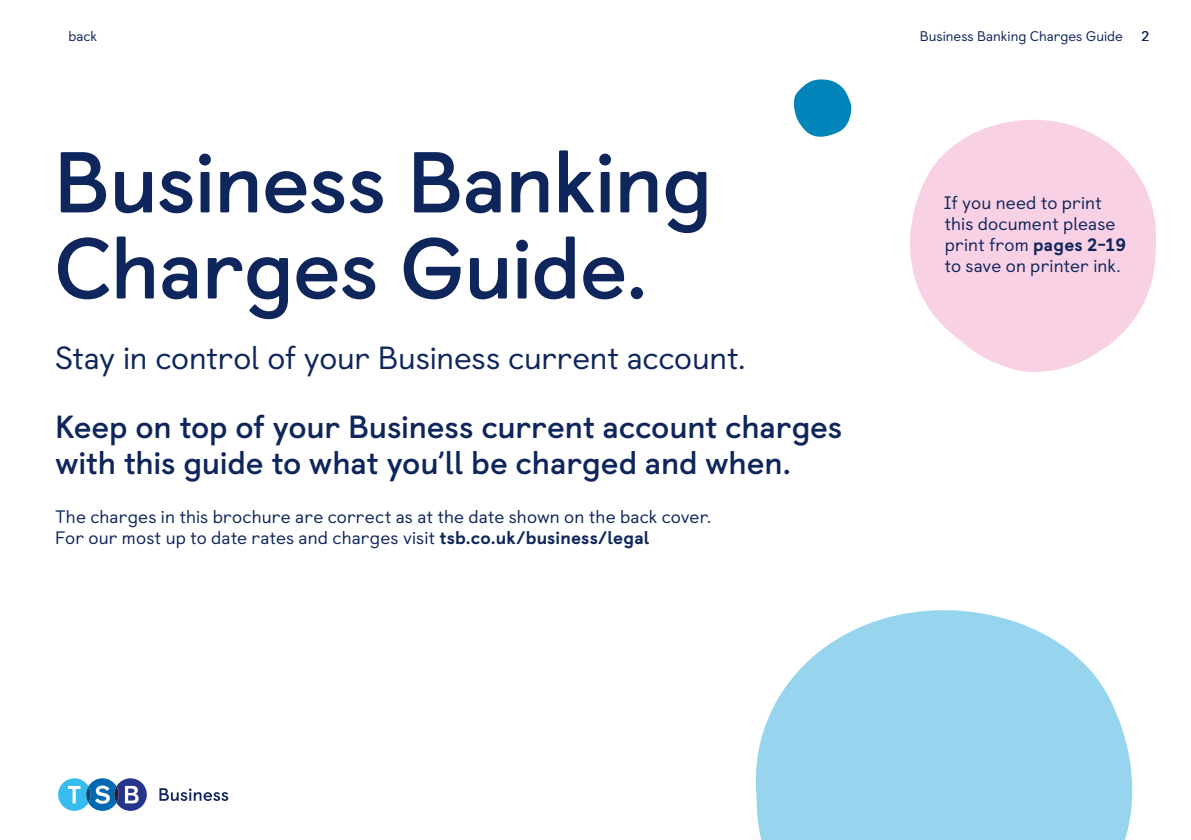
<style>
.page{position:relative;width:1191px;height:840px;background:#fff}
.page>*{position:absolute;margin:0;border:0;box-sizing:border-box;transform-origin:0 0}
.t1{font:700 86px/86px "TSB Castledown";letter-spacing:-.015em;color:#0f265c}
.t2{font:700 32px/36px "TSB Castledown";letter-spacing:-.005em;color:#0f265c}
.t3{font:32px "TSB Castledown";letter-spacing:-.005em;color:#0f265c}
.t4{font:18px/21px "TSB Castledown";letter-spacing:.005em;color:#0f265c}
.t5{font:14px "TSB Castledown";color:#0f265c}
.s1{font-weight:800}
</style>
<div class="page">
<svg style="left:58px;top:778px;width:89px;height:32px"></svg>
<svg style="left:159px;top:788px;width:69px;height:12px"></svg>
<svg style="left:910px;top:119px;width:246px;height:253px;fill:#f9d1e4"></svg>
<svg style="left:793px;top:79px;width:58px;height:58px"></svg>
<svg style="left:755px;top:610px;width:378px;height:229px;fill:#97d5ee"></svg>
<p class="t5" style="left:68px;top:28px;width:30px">back</p>
<h1 class="t1" style="left:54px;top:140px;width:660px">Business Banking<br>Charges Guide.</h1>
<h2 class="t3" style="left:55px;top:339px;width:692px">Stay in control of your Business current account.</h2>
<h2 class="t2" style="left:55px;top:409px;width:789px">Keep on top of your Business current account charges with this guide to what you’ll be charged and when.</h2>
<p class="t4" style="left:55px;top:506px;width:658px">The charges in this brochure are correct as at the date shown on the back cover.<br>For our most up to date rates and charges visit <span class="s1">tsb.co.uk/business/legal</span></p>
<p class="t5" style="left:920px;top:28px;width:204px">Business Banking Charges Guide</p>
<p class="t5" style="left:1141px;top:28px;width:9px">2</p>
<p class="t4" style="left:944px;top:192px;width:184px">If you need to print this document please print from <span class="s1">pages 2-19 </span>to save on printer ink.</p>
</div>
